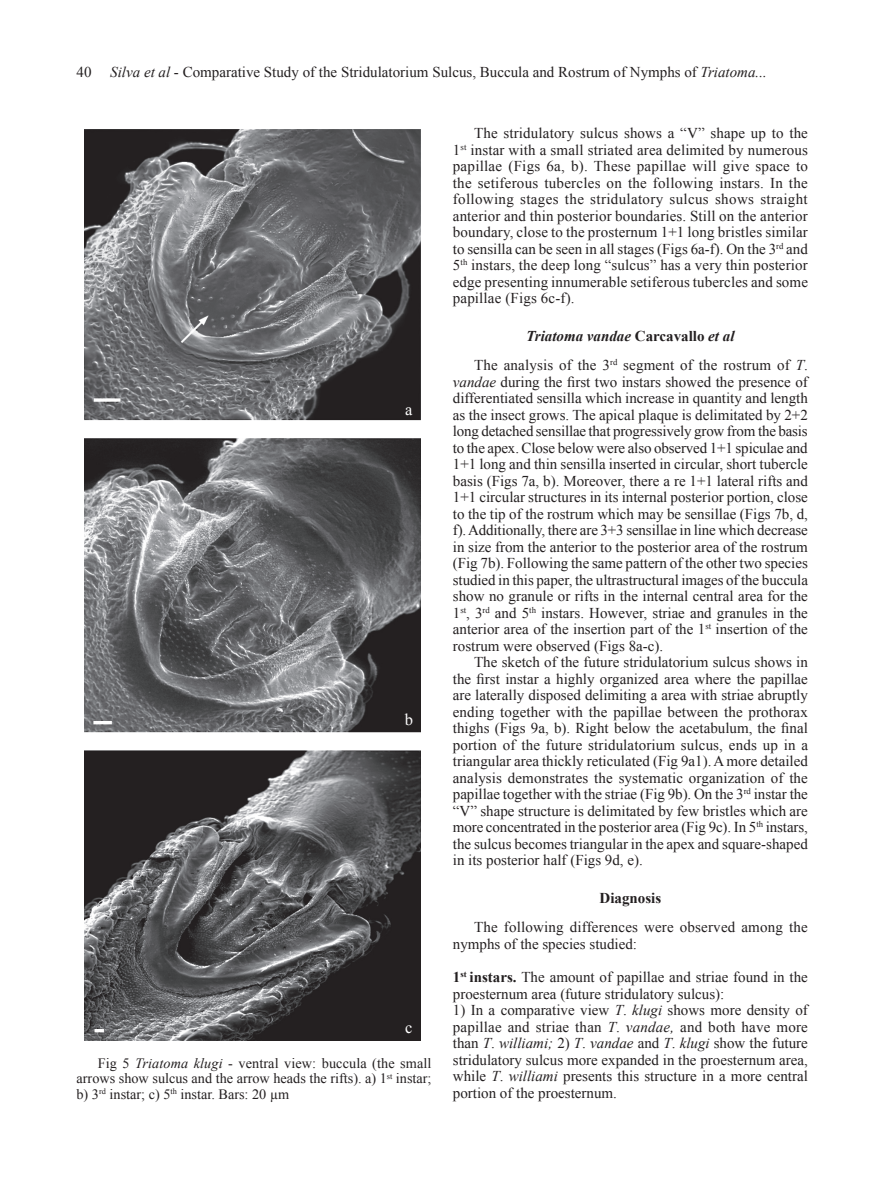
<style>
.page{position:relative;width:893px;height:1191px;background:#fff}
.page>*{position:absolute;margin:0;border:0;box-sizing:border-box;transform-origin:0 0}
.t1{font:16.5px "Times New Roman";color:#fff}
.t2{font:15px/16.5px "Times New Roman";color:#231f20;text-align:justify}
.t3{font:700 15px "Times New Roman";color:#231f20}
.t4{font:14.25px/15.8px "Times New Roman";color:#231f20;text-align:justify}
.s1{font-style:italic}
.s2{font-weight:700;font-style:italic}
.s3{font-weight:700}
</style>
<div class="page">
<img style="left:85px;top:129px;width:335px;height:911px">
<p class="t2" style="left:76px;top:64px;width:16px">40</p>
<p class="t2" style="left:110px;top:64px;width:658px"><span class="s1">Silva et al</span> - Comparative Study of the Stridulatorium Sulcus, Buccula and Rostrum of Nymphs of <span class="s1">Triatoma...</span></p>
<p class="t1" style="left:405px;top:399px;width:9px">a</p>
<p class="t1" style="left:405px;top:708px;width:10px">b</p>
<p class="t1" style="left:405px;top:1016px;width:9px">c</p>
<p class="t4" style="left:77px;top:1054px;width:357px;text-indent:21px">Fig 5 <span class="s1">Triatoma klugi</span> - ventral view: buccula (the small arrows show sulcus and the arrow heads the rifts). a) 1<sup>st</sup> instar; b) 3<sup>rd</sup> instar; c) 5<sup>th</sup> instar. Bars: 20 µm</p>
<p class="t2" style="left:453px;top:124px;width:357px;text-indent:21px">The stridulatory sulcus shows a “V” shape up to the 1<sup>st</sup> instar with a small striated area delimited by numerous papillae (Figs 6a, b). These papillae will give space to the setiferous tubercles on the following instars. In the following stages the stridulatory sulcus shows straight anterior and thin posterior boundaries. Still on the anterior boundary, close to the prosternum 1+1 long bristles similar to sensilla can be seen in all stages (Figs 6a-f). On the 3<sup>rd</sup> and 5<sup>th</sup> instars, the deep long “sulcus” has a very thin posterior edge presenting innumerable setiferous tubercles and some papillae (Figs 6c-f).</p>
<p class="t2" style="left:474px;top:321px;width:335px;line-height:29.2px;text-indent:52px"><span class="s2">Triatoma vandae</span> <span class="s3">Carcavallo</span> <span class="s2">et al<br></span>The analysis of the 3<sup>rd</sup> segment of the rostrum of <span class="s1">T</span>.</p>
<p class="t2" style="left:453px;top:373px;width:357px"><span class="s1">vandae</span> during the first two instars showed the presence of differentiated sensilla which increase in quantity and length as the insect grows. The apical plaque is delimitated by 2+2 long detached sensillae that progressively grow from the basis to the apex. Close below were also observed 1+1 spiculae and 1+1 long and thin sensilla inserted in circular, short tubercle basis (Figs 7a, b). Moreover, there a re 1+1 lateral rifts and 1+1 circular structures in its internal posterior portion, close to the tip of the rostrum which may be sensillae (Figs 7b, d, f). Additionally, there are 3+3 sensillae in line which decrease in size from the anterior to the posterior area of the rostrum (Fig 7b). Following the same pattern of the other two species studied in this paper, the ultrastructural images of the buccula show no granule or rifts in the internal central area for the 1<sup>st</sup>, 3<sup>rd</sup> and 5<sup>th</sup> instars. However, striae and granules in the anterior area of the insertion part of the 1<sup>st</sup> insertion of the rostrum were observed (Figs 8a-c).</p>
<p class="t2" style="left:453px;top:653px;width:357px;text-indent:21px">The sketch of the future stridulatorium sulcus shows in the first instar a highly organized area where the papillae are laterally disposed delimiting a area with striae abruptly ending together with the papillae between the prothorax thighs (Figs 9a, b). Right below the acetabulum, the final portion of the future stridulatorium sulcus, ends up in a triangular area thickly reticulated (Fig 9a1). A more detailed analysis demonstrates the systematic organization of the papillae together with the striae (Fig 9b). On the 3<sup>rd</sup> instar the “V” shape structure is delimitated by few bristles which are more concentrated in the posterior area (Fig 9c). In 5<sup>th</sup> instars, the sulcus becomes triangular in the apex and square-shaped in its posterior half (Figs 9d, e).</p>
<p class="t3" style="left:600px;top:887px;width:63px">Diagnosis</p>
<p class="t2" style="left:453px;top:918px;width:356px;text-indent:21px">The following differences were observed among the nymphs of the species studied:</p>
<p class="t2" style="left:453px;top:969px;width:357px"><span class="s3">1</span><sup>st</sup> <span class="s3">instars.</span> The amount of papillae and striae found in the proesternum area (future stridulatory sulcus):</p>
<p class="t2" style="left:453px;top:1002px;width:357px">1) In a comparative view <span class="s1">T</span>. <span class="s1">klugi</span> shows more density of papillae and striae than <span class="s1">T</span>. <span class="s1">vandae,</span> and both have more than <span class="s1">T</span>. <span class="s1">williami;</span> 2) <span class="s1">T</span>. <span class="s1">vandae</span> and <span class="s1">T</span>. <span class="s1">klugi</span> show the future stridulatory sulcus more expanded in the proesternum area, while <span class="s1">T</span>. <span class="s1">williami</span> presents this structure in a more central portion of the proesternum.</p>
</div>
